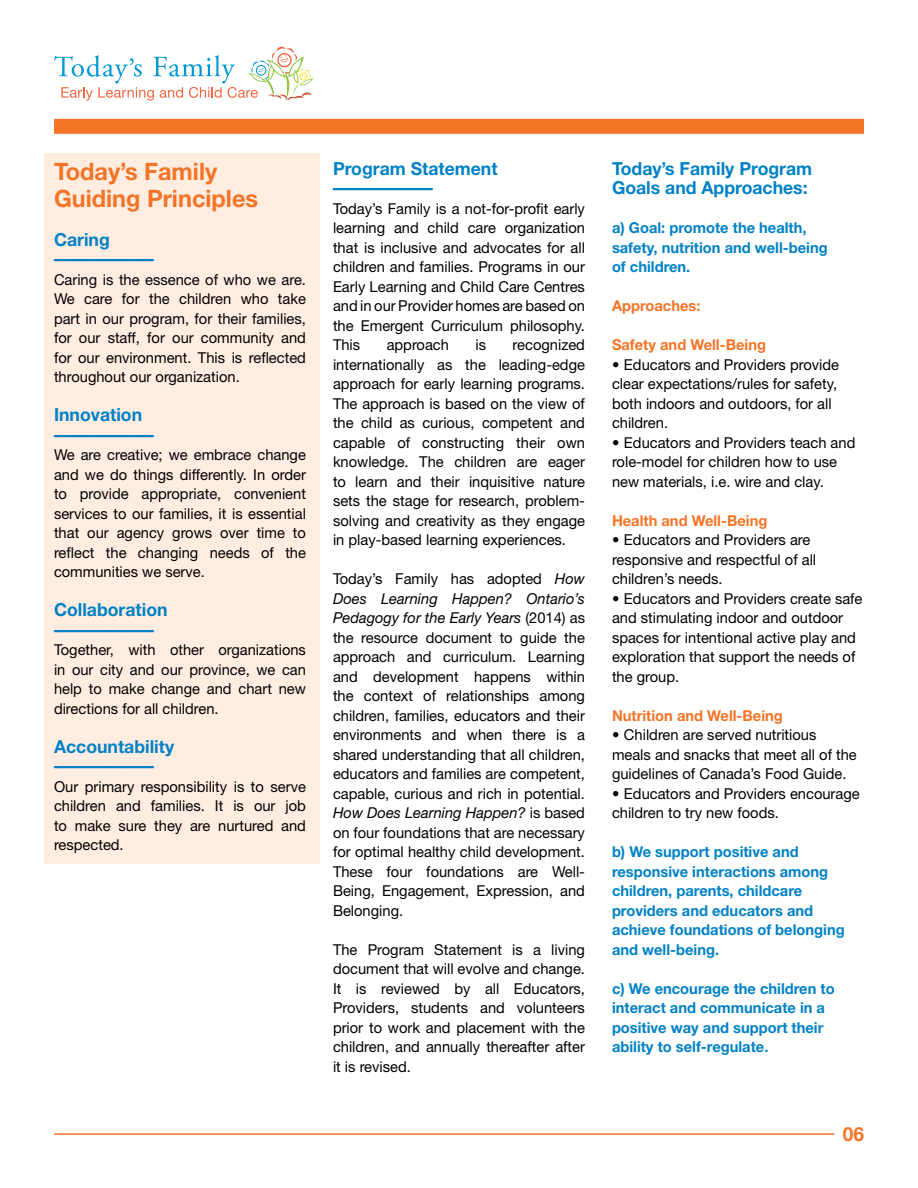
<style>
.page{position:relative;width:918px;height:1188px;background:#fff}
.page>*{position:absolute;margin:0;border:0;box-sizing:border-box;transform-origin:0 0}
.t1{font:700 24px/27px "Helvetica Neue";color:#f47427}
.t2{font:700 19.5px "Helvetica Neue";color:#f47427}
.t3{font:700 18px/19.5px "Helvetica Neue";color:#0081c6}
.t4{font:15px/19.5px "Helvetica Neue";color:#000;text-align:justify}
.t5{font:700 15px/19.5px "Helvetica Neue";color:#0081c6}
.t6{font:700 15px "Helvetica Neue";color:#f47427}
.s1{font-style:italic}
</style>
<div class="page">
<div style="left:44px;top:153px;width:276px;height:711px;background:#ffede1"></div>
<hr style="left:54px;top:1133px;width:780px;height:2px;background:#f47427">
<div style="left:54px;top:119px;width:810px;height:15px;background:#f47427"></div>
<svg style="left:54px;top:47px;width:260px;height:54px"></svg>
<h1 class="t1" style="left:54px;top:157px;width:206px">Today’s Family<br>Guiding Principles</h1>
<p class="t3" style="left:54px;top:229px;width:102px">Caring ––––––––––––</p>
<p class="t4" style="left:54px;top:269px;width:254px">Caring is the essence of who we are.<br>We care for the children who take part in our program, for their families, for our staff, for our community and for our environment. This is reflected throughout our organization.</p>
<p class="t3" style="left:54px;top:405px;width:102px">Innovation ––––––––––––</p>
<p class="t4" style="left:54px;top:445px;width:254px">We are creative; we embrace change and we do things differently. In order to provide appropriate, convenient services to our families, it is essential that our agency grows over time to reflect the changing needs of the communities we serve.</p>
<p class="t3" style="left:54px;top:600px;width:115px">Collaboration ––––––––––––</p>
<p class="t4" style="left:54px;top:640px;width:254px">Together, with other organizations in our city and our province, we can help to make change and chart new directions for all children.</p>
<p class="t3" style="left:54px;top:736px;width:122px">Accountability ––––––––––––</p>
<p class="t4" style="left:54px;top:776px;width:254px">Our primary responsibility is to serve children and families. It is our job to make sure they are nurtured and respected.</p>
<p class="t3" style="left:333px;top:158px;width:166px">Program Statement ––––––––––––</p>
<p class="t4" style="left:333px;top:199px;width:254px">Today’s Family is a not-for-profit early learning and child care organization that is inclusive and advocates for all children and families. Programs in our Early Learning and Child Care Centres and in our Provider homes are based on the Emergent Curriculum philosophy.<br>This</p>
<p class="t4" style="left:333px;top:335px;width:254px;text-indent:180px">recognized internationally as the leading-edge approach for early learning programs.<br>The approach is based on the view of the child as curious, competent and capable of constructing their own knowledge. The children are eager to learn and their inquisitive nature sets the stage for research, problem&shy;solving and creativity as they engage in play-based learning experiences.</p>
<p class="t4" style="left:333px;top:569px;width:254px">Today’s Family has adopted <span class="s1">How Does Learning Happen? Ontario’s Pedagogy for the Early Years</span> (2014) as the resource document to guide the approach and curriculum. Learning and development happens within the context of relationships among children, families, educators and their environments and when there is a shared understanding that all children, educators and families are competent, capable, curious and rich in potential.<br><span class="s1">How Does Learning Happen?</span> is based on four foundations that are necessary for optimal healthy child development.<br>These four foundations are Well-Being, Engagement, Expression, and Belonging.</p>
<p class="t4" style="left:333px;top:940px;width:254px">The Program Statement is a living document that will evolve and change.<br>It is reviewed by all Educators, Providers, students and volunteers prior to work and placement with the children, and annually thereafter after it is revised.</p>
<p class="t4" style="left:387px;top:335px;width:64px">approach</p>
<p class="t4" style="left:476px;top:335px;width:12px">is</p>
<p class="t3" style="left:612px;top:158px;width:202px">Today’s Family Program<br>Goals and Approaches:</p>
<p class="t5" style="left:612px;top:218px;width:217px">a) Goal: promote the health, safety, nutrition and well-being of children.</p>
<p class="t6" style="left:612px;top:297px;width:90px">Approaches:</p>
<p class="t6" style="left:612px;top:336px;width:156px">Safety and Well-Being</p>
<p class="t4" style="left:612px;top:355px;width:229px;text-align:left">• Educators and Providers provide clear expectations/rules for safety, both indoors and outdoors, for all children.</p>
<p class="t4" style="left:612px;top:433px;width:245px;text-align:left">• Educators and Providers teach and role-model for children how to use new materials, i.e. wire and clay.</p>
<p class="t6" style="left:612px;top:511px;width:157px">Health and Well-Being</p>
<p class="t4" style="left:612px;top:530px;width:206px;text-align:left">• Educators and Providers are responsive and respectful of all children’s needs.</p>
<p class="t4" style="left:612px;top:589px;width:252px;text-align:left">• Educators and Providers create safe and stimulating indoor and outdoor spaces for intentional active play and exploration that support the needs of the group.</p>
<p class="t6" style="left:612px;top:706px;width:172px">Nutrition and Well-Being</p>
<p class="t4" style="left:612px;top:725px;width:246px;text-align:left">• Children are served nutritious meals and snacks that meet all of the guidelines of Canada’s Food Guide.</p>
<p class="t4" style="left:612px;top:784px;width:249px">• Educators and Providers encourage children to try new foods.</p>
<p class="t5" style="left:612px;top:842px;width:234px">b) We support positive and responsive interactions among children, parents, childcare providers and educators and achieve foundations of belonging and well-being.</p>
<p class="t5" style="left:612px;top:979px;width:224px">c) We encourage the children to interact and communicate in a positive way and support their ability to self-regulate.</p>
<h2 class="t2" style="left:843px;top:1122px;width:23px">06</h2>
</div>
